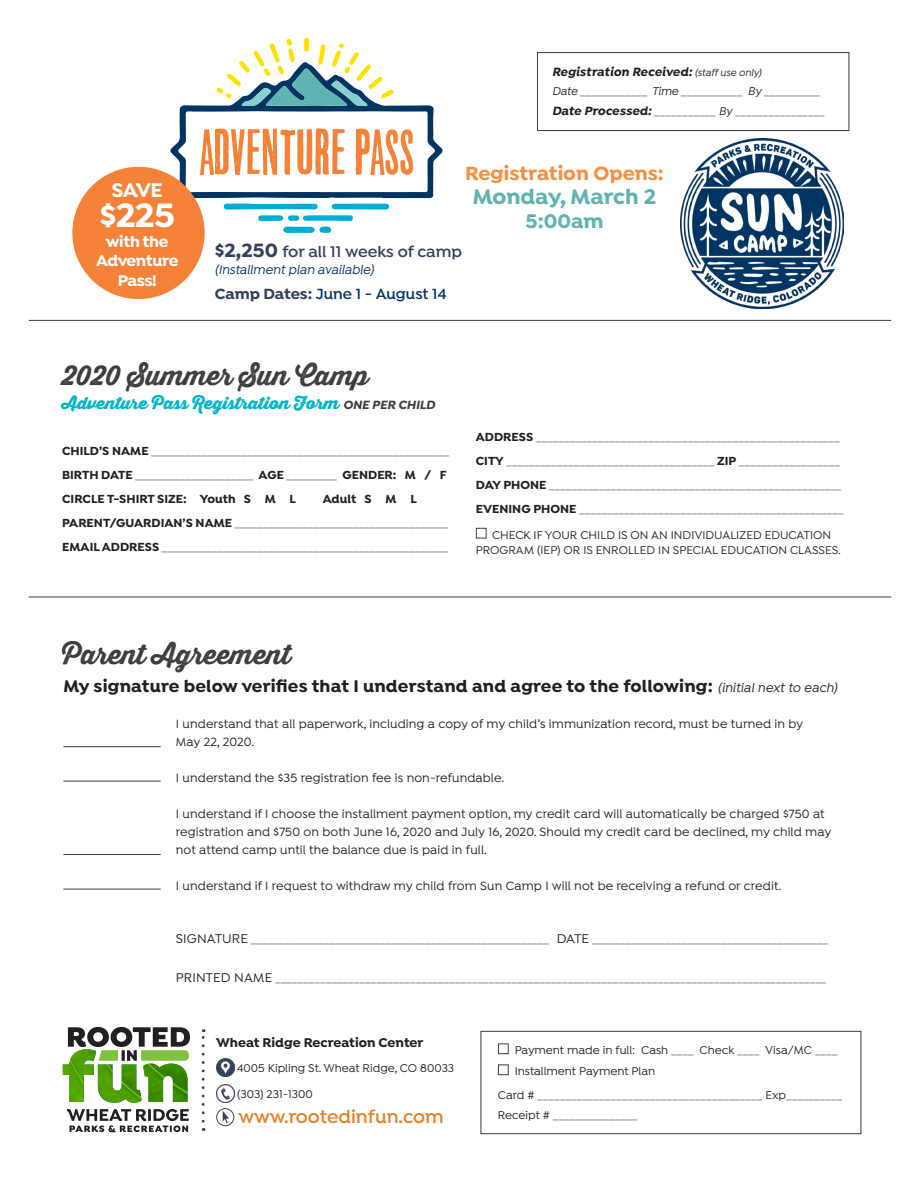
<style>
.page{position:relative;width:918px;height:1188px;background:#fff}
.page>*{position:absolute;margin:0;border:0;box-sizing:border-box;transform-origin:0 0}
.Body_Copy_-_AK{font:700 36px "Isidora";color:#fff}
.Body_Copy_-_AK-2{font:27px "Thirsty Rough Bol";color:#3e3e3f}
.Body_Copy_-_AK-3{font:700 22.5px "Isidora";color:#5fb4b1}
.Body_Copy_-_AK-4{font:700 21px "Isidora";color:#5fb4b1}
.Body_Copy_-_AK-5{font:700 21px "Isidora";color:#fff}
.Body_Copy_-_AK-6{font:700 20.4px "Isidora";color:#f68f40}
.t1{font:600 19.5px "Isidora";color:#e8802a}
.Instructor_Location{font:700 18px "Isidora";letter-spacing:.01em;color:#231f20}
.Body_Copy_-_AK-7{font:16.5px "Thirsty Rough Blk";color:#00b6c8}
.Body_Copy_-_AK-8{font:600 16.5px "Isidora";color:#32415c}
.Body_Copy_-_AK-9{font:700 16.5px/19.5px "Isidora";letter-spacing:-.025em;color:#fff;text-align:center}
.Body_Copy_-_AK-10{font:600 15.75px "Isidora";color:#003462}
.Body_Copy_-_AK-11{font:italic 500 13.5px "Isidora";color:#003462}
.t2{font:700 13.5px "Isidora";color:#231f20}
.Instructor_Location-2{font:500 12.75px/18px "Isidora";letter-spacing:.01em;color:#231f20}
.Instructor_Location-3{font:italic 700 12.75px "Isidora";letter-spacing:.01em;color:#231f20}
.Instructor_Location-4{font:700 12.45px "Isidora";color:#231f20}
.Instructor_Location-5{font:12px "Isidora";color:#231f20}
.Instructor_Location-6{font:500 12px/15px "Isidora";color:#231f20;text-align:center}
.s1{font-weight:500;font-size:10.5px}
.s2{font-weight:500;font-style:italic}
.s3{font-weight:700;font-style:italic;font-size:12.75px}
.s4{font-weight:700;font-size:20.4px}
.s5{font-weight:700;color:#32415c}
.s6{font-family:"Isidora";font-weight:700;font-style:italic;font-size:12.75px;color:#3e3e3f}
.s7{font-weight:700;font-size:12.45px}
.s8{font-weight:500;font-style:italic;font-size:13.5px}
.s9{font-weight:500;font-size:13.5px}
.s10{font-weight:400}
.s11{font-weight:500}
</style>
<div class="page">
<svg style="left:224px;top:204px;width:165px;height:29px"></svg>
<svg style="left:170px;top:38px;width:273px;height:160px"></svg>
<div style="left:476px;top:528px;width:11px;height:11px;border:1px solid #3e3e3f"></div>
<hr style="left:63px;top:746px;width:98px;height:1px;background:#3e3e3f">
<hr style="left:63px;top:781px;width:98px;height:1px;background:#3e3e3f">
<hr style="left:63px;top:854px;width:98px;height:1px;background:#3e3e3f">
<hr style="left:63px;top:889px;width:98px;height:1px;background:#3e3e3f">
<hr style="left:29px;top:320px;width:862px;height:1px;background:#3e3e3f">
<hr style="left:29px;top:597px;width:862px;height:1px;background:#3e3e3f">
<div style="left:537px;top:52px;width:312px;height:79px;border:1px solid #3e3e3f"></div>
<div style="left:72px;top:167px;width:133px;height:132px;background:#f58238;border-radius:50%"></div>
<div style="left:498px;top:1043px;width:11px;height:11px;border:1px solid #3e3e3f"></div>
<div style="left:498px;top:1064px;width:11px;height:11px;border:1px solid #3e3e3f"></div>
<div style="left:480px;top:1031px;width:381px;height:103px;border:1px solid #3e3e3f"></div>
<img style="left:681px;top:138px;width:163px;height:171px">
<svg style="left:202px;top:1029px;width:3px;height:92px"></svg>
<svg style="left:63px;top:1027px;width:127px;height:76px"></svg>
<svg style="left:67px;top:1109px;width:122px;height:23px"></svg>
<img style="left:216px;top:1059px;width:18px;height:17px">
<img style="left:216px;top:1084px;width:18px;height:18px">
<svg style="left:216px;top:1108px;width:18px;height:18px"></svg>
<p class="Body_Copy_-_AK-5" style="left:112px;top:177px;width:53px">SAVE</p>
<p class="Body_Copy_-_AK" style="left:100px;top:193px;width:77px">$225</p>
<p class="Body_Copy_-_AK-9" style="left:96px;top:232px;width:84px">with the<br>Adventure<br>Pass!</p>
<p class="Instructor_Location-3" style="left:552px;top:63px;width:211px">Registration Received: <span class="s1">(staff use only)</span></p>
<p class="Instructor_Location-5" style="left:552px;top:85px;width:270px"><span class="s2">Date</span> ____________ <span class="s2">Time</span> ___________ <span class="s2">By</span> __________</p>
<p class="Instructor_Location-5" style="left:552px;top:104px;width:274px"><span class="s3">Date Processed:</span> ___________ <span class="s2">By</span> ________________</p>
<p class="Body_Copy_-_AK-6" style="left:465px;top:160px;width:200px">Registration Opens:</p>
<p class="Body_Copy_-_AK-3" style="left:473px;top:183px;width:185px">Monday, March 2</p>
<p class="Body_Copy_-_AK-4" style="left:526px;top:208px;width:79px">5:00am</p>
<p class="Body_Copy_-_AK-8" style="left:215px;top:242px;width:249px"><span class="s4">$2,250</span> for all 11 weeks of camp</p>
<p class="Body_Copy_-_AK-11" style="left:215px;top:262px;width:161px">(Installment plan available)</p>
<p class="Body_Copy_-_AK-10" style="left:215px;top:285px;width:233px"><span class="s5">Camp Dates:</span> June 1 - August 14</p>
<p class="Body_Copy_-_AK-2" style="left:62px;top:355px;width:308px">2020 Summer Sun Camp</p>
<p class="Body_Copy_-_AK-7" style="left:62px;top:391px;width:375px">Adventure Pass Registration Form <span class="s6">ONE PER CHILD</span></p>
<p class="Instructor_Location-5" style="left:62px;top:444px;width:389px"><span class="s7">CHILD’S NAME</span> _____________________________________________________</p>
<p class="Instructor_Location-5" style="left:62px;top:468px;width:386px"><span class="s7">BIRTH DATE</span> _____________________ <span class="s7">AGE</span> _________ <span class="s7">GENDER: M / F</span></p>
<p class="Instructor_Location-4" style="left:62px;top:491px;width:235px">CIRCLE T-SHIRT SIZE: Youth S M L</p>
<p class="Instructor_Location-4" style="left:323px;top:491px;width:96px">Adult S M L</p>
<p class="Instructor_Location-5" style="left:62px;top:516px;width:388px"><span class="s7">PARENT/GUARDIAN’S NAME</span> ______________________________________</p>
<p class="Instructor_Location-5" style="left:62px;top:540px;width:388px"><span class="s7">EMAIL ADDRESS</span> ___________________________________________________</p>
<p class="Instructor_Location-5" style="left:476px;top:431px;width:366px"><span class="s7">ADDRESS</span> ______________________________________________________</p>
<p class="Instructor_Location-5" style="left:476px;top:455px;width:366px"><span class="s7">CITY</span> _____________________________________ <span class="s7">ZIP</span> __________________</p>
<p class="Instructor_Location-5" style="left:476px;top:479px;width:367px"><span class="s7">DAY PHONE</span> ____________________________________________________</p>
<p class="Instructor_Location-5" style="left:476px;top:503px;width:369px"><span class="s7">EVENING PHONE</span> _______________________________________________</p>
<p class="Instructor_Location-6" style="left:476px;top:528px;width:367px">CHECK IF YOUR CHILD IS ON AN INDIVIDUALIZED EDUCATION<br>PROGRAM (IEP) OR IS ENROLLED IN SPECIAL EDUCATION CLASSES.</p>
<p class="Body_Copy_-_AK-2" style="left:62px;top:634px;width:230px">Parent Agreement</p>
<p class="Instructor_Location" style="left:63px;top:675px;width:775px">My signature below verifies that I understand and agree to the following: <span class="s8">(initial next to each)</span></p>
<p class="Instructor_Location-2" style="left:176px;top:716px;width:629px">I understand that all paperwork, including a copy of my child’s immunization record, must be turned in by</p>
<p class="Instructor_Location-2" style="left:176px;top:734px;width:80px">May 22, 2020.</p>
<p class="Instructor_Location-2" style="left:176px;top:770px;width:330px">I understand the $35 registration fee is non-refundable.</p>
<p class="Instructor_Location-2" style="left:176px;top:806px;width:657px">I understand if I choose the installment payment option, my credit card will automatically be charged $750 at registration and $750 on both June 16, 2020 and July 16, 2020. Should my credit card be declined, my child may not attend camp until the balance due is paid in full.</p>
<p class="Instructor_Location-2" style="left:176px;top:878px;width:607px">I understand if I request to withdraw my child from Sun Camp I will not be receiving a refund or credit.</p>
<p class="Instructor_Location-5" style="left:176px;top:932px;width:654px"><span class="s9">SIGNATURE</span> _____________________________________________________ <span class="s9">DATE</span> __________________________________________</p>
<p class="Instructor_Location-5" style="left:176px;top:971px;width:652px"><span class="s9">PRINTED NAME</span> __________________________________________________________________________________________________</p>
<p class="t2" style="left:216px;top:1034px;width:209px">Wheat Ridge Recreation Center</p>
<p class="Instructor_Location-6" style="left:237px;top:1061px;width:219px">4005 Kipling St. Wheat Ridge, CO 80033</p>
<p class="Instructor_Location-6" style="left:237px;top:1087px;width:77px">(303) 231-1300</p>
<p class="t1" style="left:238px;top:1105px;width:207px">www.rootedinfun.com</p>
<p class="Instructor_Location-6" style="left:515px;top:1043px;width:324px">Payment made in full: Cash <span class="s10">____</span> Check <span class="s10">____</span> Visa/MC <span class="s10">____</span></p>
<p class="Instructor_Location-6" style="left:515px;top:1064px;width:142px">Installment Payment Plan</p>
<p class="Instructor_Location-5" style="left:498px;top:1089px;width:346px"><span class="s11">Card #</span> ________________________________________ <span class="s11">Exp</span>__________</p>
<p class="Instructor_Location-5" style="left:498px;top:1108px;width:141px"><span class="s11">Receipt #</span> _______________</p>
</div>
